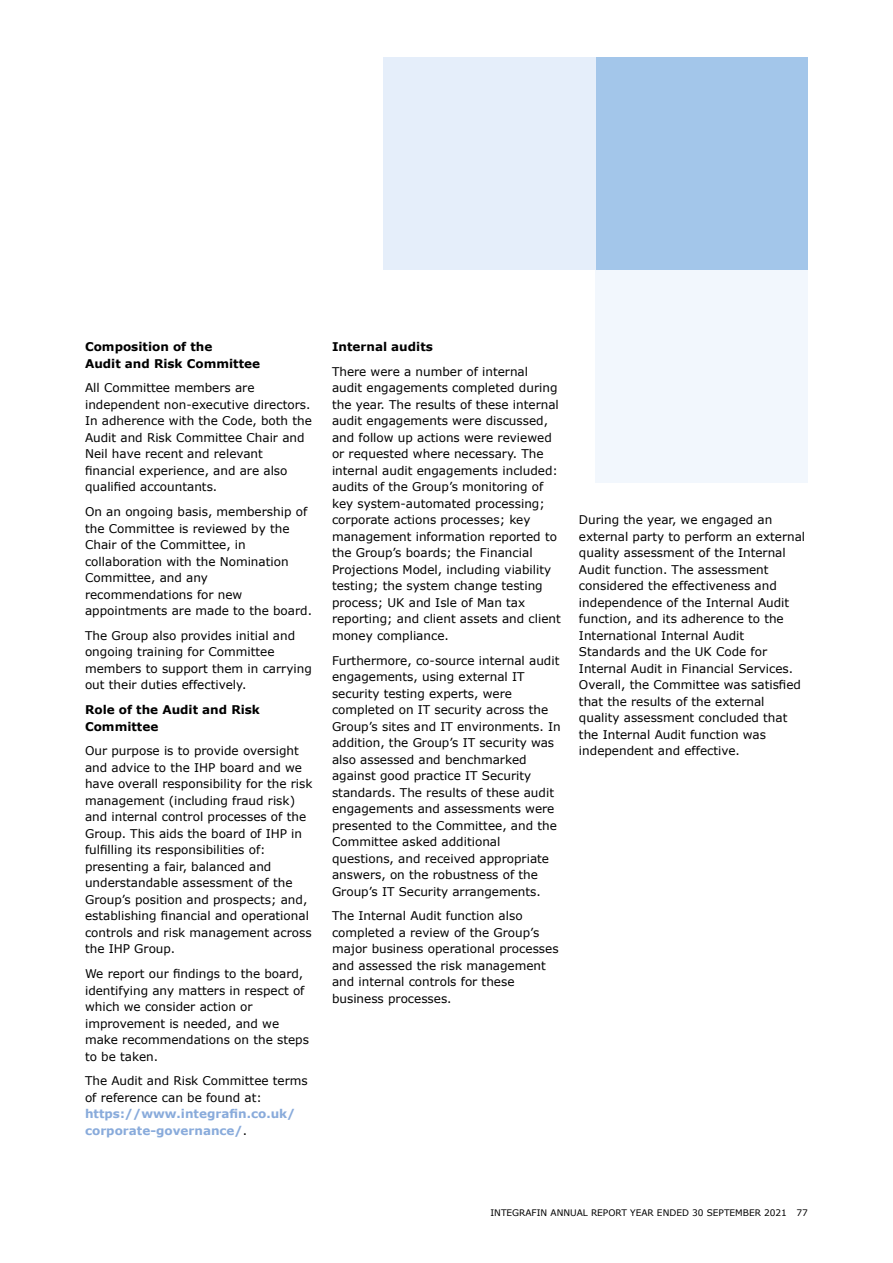
<style>
.page{position:relative;width:893px;height:1263px;background:#fff}
.page>*{position:absolute;margin:0;border:0;box-sizing:border-box;transform-origin:0 0}
.t1{font:12px/16.5px "Verdana";color:#000}
.t2{font:700 12px/16.5px "Verdana";color:#000}
.t3{font:700 12px/16.5px "Verdana";color:#89abdb}
.t4{font:9px "Verdana";color:#000}
.s1{font-weight:400;color:#000}
</style>
<div class="page">
<div style="left:595px;top:57px;width:213px;height:213px;background:#a3c6ea"></div>
<div style="left:383px;top:57px;width:212px;height:213px;background:#e5eefa"></div>
<div style="left:595px;top:270px;width:213px;height:213px;background:#f2f7fd"></div>
<p class="t2" style="left:85px;top:338px;width:177px">Composition of the<br>Audit and Risk Committee</p>
<p class="t1" style="left:85px;top:380px;width:228px">All Committee members are independent non-executive directors.<br>In adherence with the Code, both the<br>Audit and Risk Committee Chair and<br>Neil have recent and relevant financial experience, and are also qualified accountants.</p>
<p class="t1" style="left:85px;top:504px;width:229px">On an ongoing basis, membership of the Committee is reviewed by the<br>Chair of the Committee, in collaboration with the Nomination<br>Committee, and any recommendations for new appointments are made to the board.</p>
<p class="t1" style="left:85px;top:627px;width:228px">The Group also provides initial and ongoing training for Committee members to support them in carrying out their duties effectively.</p>
<p class="t2" style="left:85px;top:702px;width:176px">Role of the Audit and Risk<br>Committee</p>
<p class="t1" style="left:85px;top:743px;width:229px">Our purpose is to provide oversight and advice to the IHP board and we have overall responsibility for the risk management (including fraud risk) and internal control processes of the Group. This aids the board of IHP in fulfilling its responsibilities of: presenting a fair, balanced and understandable assessment of the Group’s position and prospects; and, establishing financial and operational controls and risk management across the IHP Group.</p>
<p class="t1" style="left:85px;top:966px;width:225px">We report our findings to the board, identifying any matters in respect of which we consider action or improvement is needed, and we make recommendations on the steps to be taken.</p>
<p class="t1" style="left:85px;top:1073px;width:224px">The Audit and Risk Committee terms of reference can be found at:</p>
<p class="t3" style="left:85px;top:1106px;width:212px">https://www.integrafin.co.uk/ corporate-governance/<span class="s1">.</span></p>
<p class="t2" style="left:332px;top:339px;width:102px">Internal audits</p>
<p class="t1" style="left:332px;top:363px;width:230px">There were a number of internal audit engagements completed during the year. The results of these internal audit engagements were discussed, and follow up actions were reviewed or requested where necessary. The internal audit engagements included: audits of the Group’s monitoring of key system-automated processing; corporate actions processes; key management information reported to the Group’s boards; the Financial Projections Model, including viability testing; the system change testing process; UK and Isle of Man tax reporting; and client assets and client money compliance.</p>
<p class="t1" style="left:332px;top:652px;width:230px">Furthermore, co-source internal audit engagements, using external IT security testing experts, were completed on IT security across the Group’s sites and IT environments. In addition, the Group’s IT security was also assessed and benchmarked against good practice IT Security standards. The results of these audit engagements and assessments were presented to the Committee, and the Committee asked additional questions, and received appropriate answers, on the robustness of the Group’s IT Security arrangements.</p>
<p class="t1" style="left:332px;top:908px;width:228px">The Internal Audit function also completed a review of the Group’s major business operational processes and assessed the risk management and internal controls for these business processes.</p>
<p class="t1" style="left:579px;top:512px;width:228px">During the year, we engaged an external party to perform an external quality assessment of the Internal Audit function. The assessment considered the effectiveness and independence of the Internal Audit function, and its adherence to the International Internal Audit Standards and the UK Code for Internal Audit in Financial Services.<br>Overall, the Committee was satisfied that the results of the external quality assessment concluded that the Internal Audit function was independent and effective.</p>
<p class="t4" style="left:490px;top:1207px;width:319px">INTEGRAFIN ANNUAL REPORT YEAR ENDED 30 SEPTEMBER 2021 77</p>
</div>
